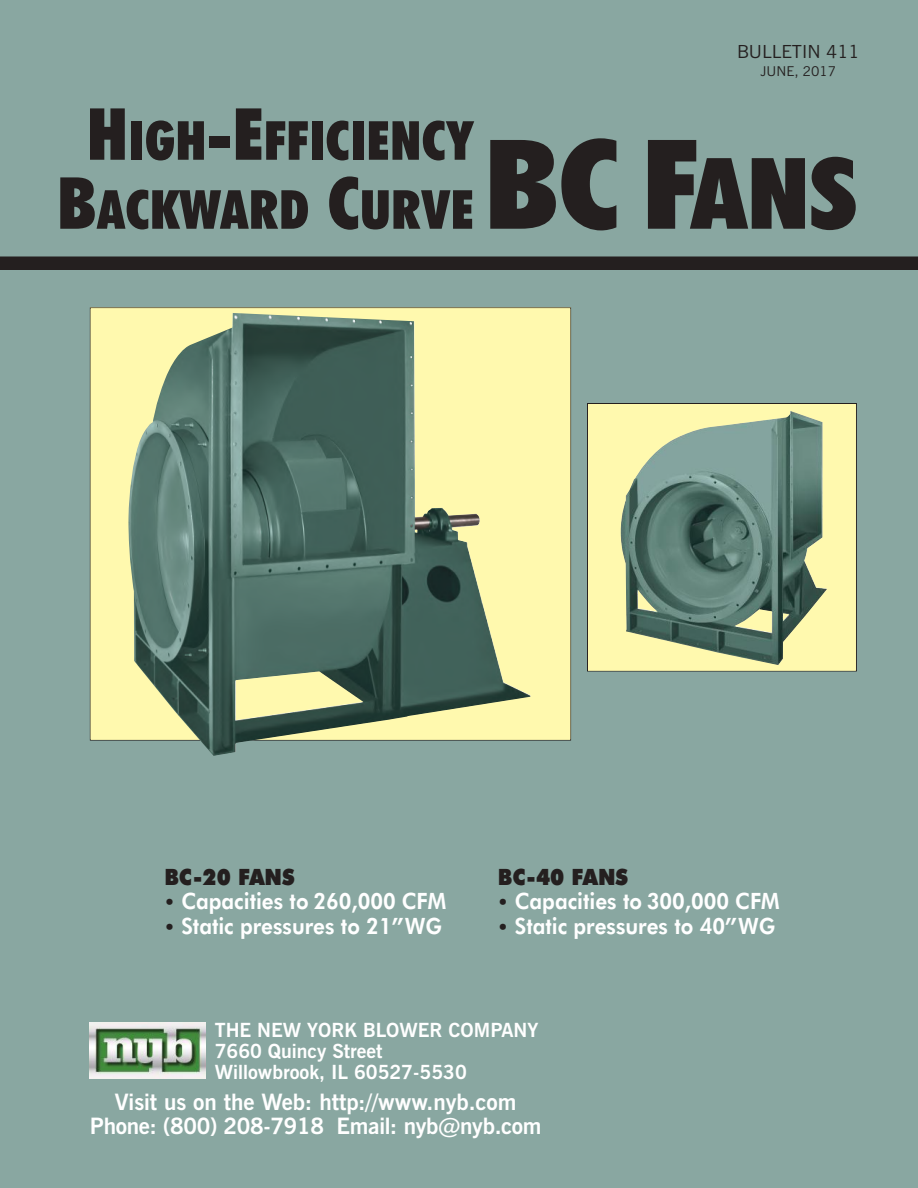
<style>
.page{position:relative;width:918px;height:1188px;background:#89a7a1}
.page>*{position:absolute;margin:0;border:0;box-sizing:border-box;transform-origin:0 0}
.t1{font:900 condensed 124.5px "Futura BT";color:#241f1f;scale:1.1 1}
.t2{font:900 condensed 54px/69px "Futura BT";letter-spacing:.015em;color:#241f1f;text-align:center}
.t3{font:800 22.5px "Futura BT";color:#fff;scale:.92 1}
.t4{font:700 22.5px/24px "News Gothic BT";letter-spacing:-.015em;color:#fff;text-align:center}
.t5{font:900 22.5px "Futura BT";color:#241f1f;scale:.92 1}
.t6{font:700 19.5px/21px "News Gothic BT";color:#fff}
.t7{font:18px "News Gothic BT";color:#241f1f}
.t8{font:13.5px "News Gothic BT";color:#241f1f}
.s1{font-size:72px}
.s2{font-size:99px}
.s3{font-family:"Helvetica";font-weight:400;font-size:28.5px;color:#241f1f}
</style>
<div class="page">
<div style="left:0;top:256px;width:918px;height:14px;background:#241f1f"></div>
<svg style="left:90px;top:307px;width:481px;height:434px;background:#93a27f"></svg>
<svg style="left:587px;top:403px;width:270px;height:269px;background:#95a484"></svg>
<h2 class="t2" style="left:57px;top:109px;width:418px"><span class="s1">H</span>IGH<span class="s1">-E</span>FFICIENCY<br><span class="s1">B</span>ACKWARD <span class="s1">C</span>URVE</h2>
<p class="t7" style="left:737px;top:45px;width:124px">BULLETIN 411</p>
<p class="t8" style="left:761px;top:66px;width:77px">JUNE, 2017</p>
<h1 class="t1" style="left:485px;top:132px;width:340px">BC F<span class="s2">ANS</span></h1>
<p class="t5" style="left:165px;top:868px;width:143px">BC-20 FANS</p>
<p class="t3" style="left:165px;top:892px;width:308px"><span class="s3">•</span> Capacities to 260,000 CFM</p>
<p class="t3" style="left:165px;top:917px;width:303px"><span class="s3">•</span> Static pressures to 21”WG</p>
<p class="t5" style="left:498px;top:868px;width:143px">BC-40 FANS</p>
<p class="t3" style="left:498px;top:892px;width:308px"><span class="s3">•</span> Capacities to 300,000 CFM</p>
<p class="t3" style="left:498px;top:917px;width:303px"><span class="s3">•</span> Static pressures to 40”WG</p>
<p class="t6" style="left:215px;top:1021px;width:325px">THE NEW YORK BLOWER COMPANY<br>7660 Quincy Street<br>Willowbrook, IL 60527-5530</p>
<p class="t4" style="left:90px;top:1091px;width:453px">Visit us on the Web: http://www.nyb.com<br>Phone: (800) 208-7918 Email: nyb@nyb.com</p>
</div>
